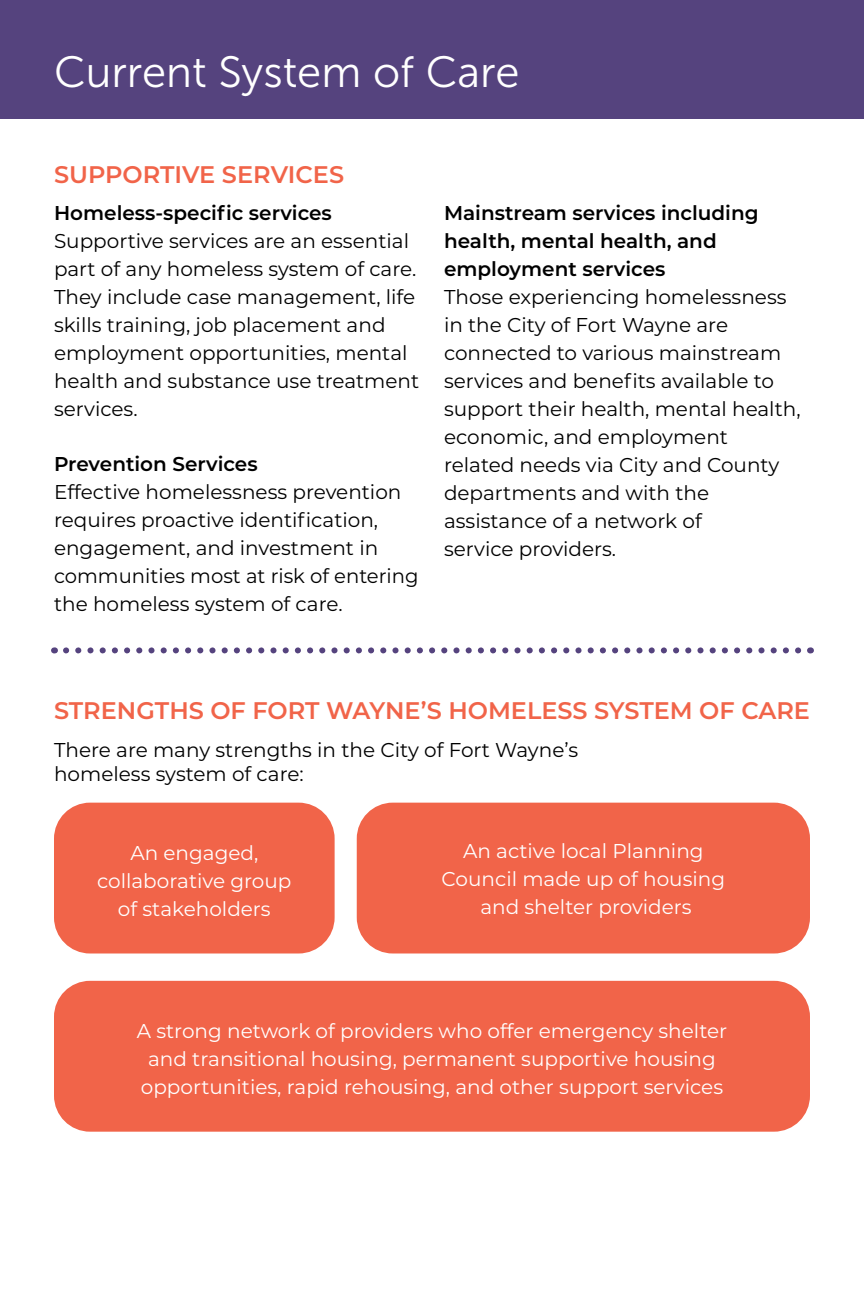
<style>
.page{position:relative;width:864px;height:1296px;background:#fff}
.page>*{position:absolute;margin:0;border:0;box-sizing:border-box;transform-origin:0 0}
.t1{font:43.6px "Museo Sans 300";color:#fff}
.t2{font:600 24px "Montserrat";color:#f16449}
.t3{font:20px/28px "Montserrat";color:#000}
.t4{font:20px/28px "Montserrat";color:#fff;text-align:center}
.t5{font:600 20px/28px "Montserrat";color:#000}
</style>
<div class="page">
<div style="left:0;top:0;width:864px;height:119px;background:#55437e"></div>
<svg style="left:66px;top:647px;width:736px;height:6px"></svg>
<div style="left:54px;top:981px;width:756px;height:151px;background:#f16449;border-radius:36px"></div>
<div style="left:357px;top:803px;width:453px;height:150px;background:#f16449;border-radius:36px"></div>
<div style="left:54px;top:803px;width:281px;height:151px;background:#f16449;border-radius:36px"></div>
<h1 class="t1" style="left:54px;top:48px;width:467px">Current System of Care</h1>
<p class="t2" style="left:54px;top:157px;width:292px">SUPPORTIVE SERVICES</p>
<p class="t5" style="left:54px;top:198px;width:279px">Homeless-specific services</p>
<p class="t3" style="left:54px;top:226px;width:367px">Supportive services are an essential part of any homeless system of care.<br>They include case management, life skills training, job placement and employment opportunities, mental health and substance use treatment services.</p>
<p class="t5" style="left:54px;top:449px;width:205px">Prevention Services</p>
<p class="t3" style="left:54px;top:477px;width:366px">Effective homelessness prevention requires proactive identification, engagement, and investment in communities most at risk of entering the homeless system of care.</p>
<p class="t5" style="left:444px;top:198px;width:316px">Mainstream services including health, mental health, and employment services</p>
<p class="t3" style="left:444px;top:282px;width:358px">Those experiencing homelessness in the City of Fort Wayne are connected to various mainstream services and benefits available to support their health, mental health, economic, and employment related needs via City and County departments and with the assistance of a network of<br>service providers.</p>
<p class="t2" style="left:54px;top:693px;width:758px">STRENGTHS OF FORT WAYNE’S HOMELESS SYSTEM OF CARE</p>
<p class="t3" style="left:54px;top:737px;width:526px;line-height:24px">There are many strengths in the City of Fort Wayne’s homeless system of care:</p>
<p class="t4" style="left:97px;top:838px;width:196px">An engaged, collaborative group of stakeholders</p>
<p class="t4" style="left:442px;top:836px;width:285px">An active local Planning<br>Council made up of housing and shelter providers</p>
<p class="t4" style="left:137px;top:1016px;width:592px">A strong network of providers who offer emergency shelter and transitional housing, permanent supportive housing opportunities, rapid rehousing, and other support services</p>
</div>
